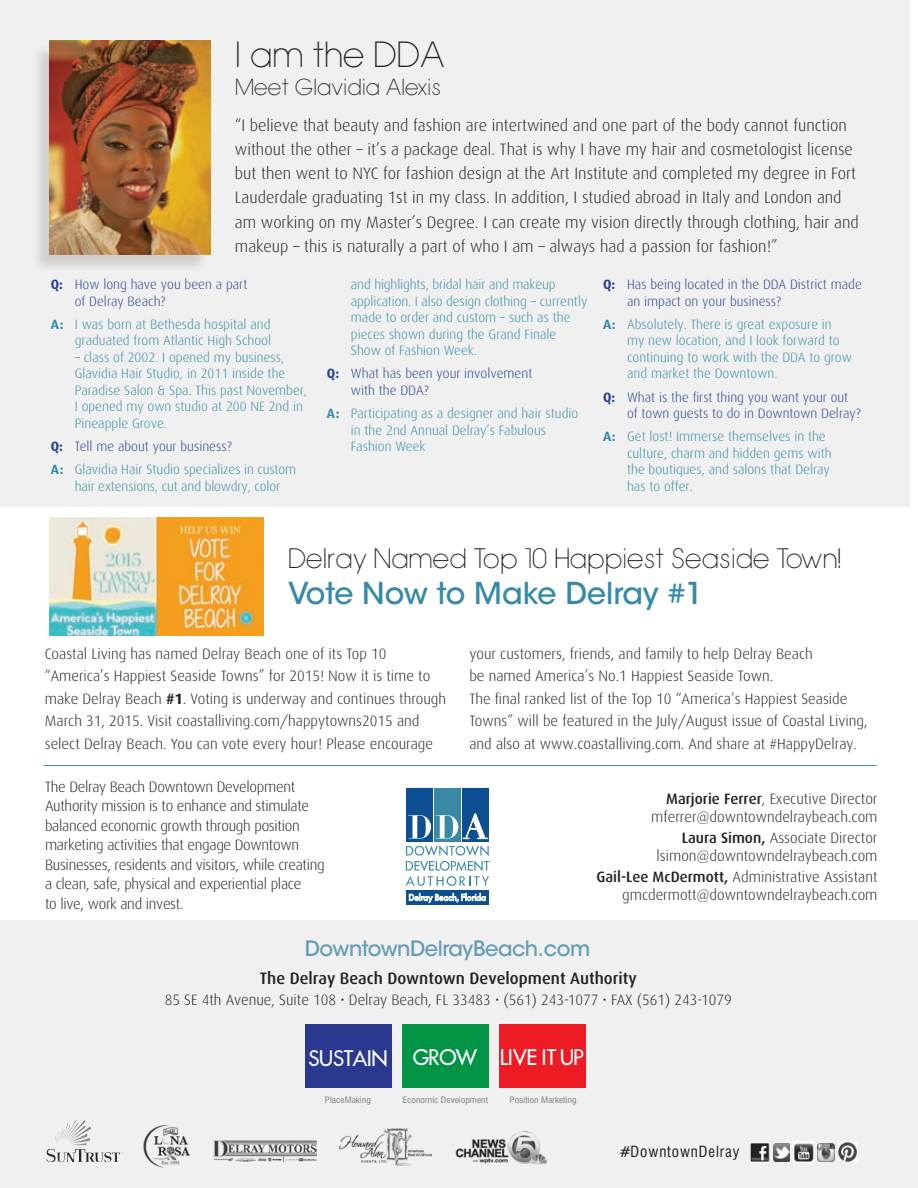
<style>
.page{position:relative;width:918px;height:1188px;background:#fff}
.page>*{position:absolute;margin:0;border:0;box-sizing:border-box;transform-origin:0 0}
.t1{font:33px "Avant Garde X Light";color:#231f20}
.t2{font:30px "ITC Avant Garde MM 445 750";letter-spacing:-.005em;color:#368aa8}
.t3{font:25.5px "Avant Garde X Light";color:#231f20}
.t4{font:25.2px "LTC Twentieth Century Pro";letter-spacing:-.04em;color:#fff}
.t5{font:21px "ITC Avant Garde MM 445 750";letter-spacing:-.02em;color:#649cb6}
.t6{font:21px "Avant Garde X Light";color:#231f20}
.t7{font:300 16.5px/24px "Dax";color:#231f20}
.t8{font:500 16.5px "Dax";color:#231f20}
.t9{font:300 15px/22.5px "Dax";color:#231f20;text-align:right}
.t10{font:300 15px/19.5px "Dax";letter-spacing:-.02em;color:#231f20}
.t11{font:condensed 15px "Swiss 721 BT";letter-spacing:.06em;color:#231f20}
.t12{font:300 13.5px/16.5px "Dax";color:#368aa8}
.t13{font:300 13.5px/16.5px "Dax";color:#25408f}
.t14{font:condensed 8.55px "Swiss 721 BT";color:#808285;scale:1.11 1}
.s1{font-weight:700}
.s2{font-weight:700;color:#25408f}
.s3{color:#25408f}
.s4{font-weight:500}
</style>
<div class="page">
<div style="left:0;top:0;width:910px;height:507px;background:#f0f0f0"></div>
<div style="left:0;top:921px;width:918px;height:267px;background:#f0f0f0"></div>
<svg style="left:406px;top:845px;width:84px;height:41px"></svg>
<div style="left:406px;top:788px;width:27px;height:54px;background:#0e4f93"></div>
<div style="left:406px;top:890px;width:83px;height:15px;background:#0e4f93"></div>
<div style="left:434px;top:788px;width:27px;height:54px;background:#3988a6"></div>
<div style="left:462px;top:788px;width:27px;height:54px;background:#0e4f93"></div>
<svg style="left:409px;top:893px;width:76px;height:10px"></svg>
<svg style="left:408px;top:814px;width:80px;height:25px"></svg>
<div style="left:32px;top:44px;width:177px;height:229px;background:#231f20;opacity:.15"></div>
<img style="left:49px;top:41px;width:161px;height:214px">
<div style="left:402px;top:1025px;width:87px;height:63px;background:#009444"></div>
<div style="left:305px;top:1025px;width:87px;height:63px;background:#2a3890"></div>
<div style="left:499px;top:1025px;width:86px;height:63px;background:#ed1c24"></div>
<img style="left:49px;top:517px;width:215px;height:119px">
<img style="left:751px;top:1143px;width:18px;height:20px">
<img style="left:774px;top:1144px;width:16px;height:17px">
<img style="left:794px;top:1141px;width:19px;height:22px">
<img style="left:817px;top:1144px;width:17px;height:17px">
<img style="left:838px;top:1143px;width:19px;height:18px">
<img style="left:143px;top:1125px;width:48px;height:43px">
<img style="left:456px;top:1130px;width:90px;height:34px">
<img style="left:212px;top:1141px;width:105px;height:22px">
<img style="left:340px;top:1129px;width:91px;height:37px">
<img style="left:61px;top:1120px;width:30px;height:21px">
<hr style="left:44px;top:765px;width:833px;height:1px;background:#368aa8">
<h1 class="t1" style="left:235px;top:34px;width:211px">I am the DDA</h1>
<h3 class="t6" style="left:235px;top:74px;width:207px">Meet Glavidia Alexis</h3>
<p class="t7" style="left:235px;top:114px;width:625px">“I believe that beauty and fashion are intertwined and one part of the body cannot function without the other – it’s a package deal. That is why I have my hair and cosmetologist license but then went to NYC for fashion design at the Art Institute and completed my degree in Fort Lauderdale graduating 1st in my class. In addition, I studied abroad in Italy and London and am working on my Master’s Degree. I can create my vision directly through clothing, hair and makeup – this is naturally a part of who I am – always had a passion for fashion!”</p>
<p class="t13" style="left:75px;top:276px;width:174px;text-indent:-24px"><span class="s1">Q:</span> How long have you been a part of Delray Beach?</p>
<p class="t12" style="left:51px;top:316px;width:222px;text-align:right"><span class="s1">A:</span> I was born at Bethesda hospital and graduated from Atlantic High School</p>
<p class="t12" style="left:75px;top:349px;width:234px">– class of 2002. I opened my business, Glavidia Hair Studio, in 2011 inside the Paradise Salon &amp; Spa. This past November, I opened my own studio at 200 NE 2nd in Pineapple Grove.</p>
<p class="t12" style="left:51px;top:435px;width:247px;line-height:23.2px"><span class="s2">Q:</span> <span class="s3">Tell me about your business?<br></span><span class="s1">A:</span> Glavidia Hair Studio specializes in custom</p>
<p class="t12" style="left:75px;top:478px;width:207px">hair extensions, cut and blowdry, color</p>
<p class="t12" style="left:351px;top:276px;width:238px">and highlights, bridal hair and makeup application. I also design clothing – currently made to order and custom – such as the pieces shown during the Grand Finale Show of Fashion Week.</p>
<p class="t13" style="left:351px;top:366px;width:183px;text-indent:-24px"><span class="s1">Q:</span> What has been your involvement with the DDA?</p>
<p class="t12" style="left:351px;top:405px;width:229px;text-indent:-24px"><span class="s1">A:</span> Participating as a designer and hair studio in the 2nd Annual Delray’s Fabulous<br>Fashion Week</p>
<p class="t13" style="left:627px;top:276px;width:236px;text-indent:-24px"><span class="s1">Q:</span> Has being located in the DDA District made an impact on your business?</p>
<p class="t12" style="left:627px;top:316px;width:226px;text-indent:-24px"><span class="s1">A:</span> Absolutely. There is great exposure in my new location, and I look forward to continuing to work with the DDA to grow and market the Downtown.</p>
<p class="t13" style="left:627px;top:389px;width:235px;text-indent:-24px"><span class="s1">Q:</span> What is the first thing you want your out of town guests to do in Downtown Delray?</p>
<p class="t12" style="left:627px;top:429px;width:206px;text-indent:-24px"><span class="s1">A:</span> Get lost! Immerse themselves in the culture, charm and hidden gems with the boutiques, and salons that Delray has to offer.</p>
<h3 class="t3" style="left:288px;top:543px;width:555px">Delray Named Top 10 Happiest Seaside Town!</h3>
<h2 class="t2" style="left:288px;top:576px;width:417px">Vote Now to Make Delray #1</h2>
<p class="t9" style="left:45px;top:643px;width:403px;text-align:left">Coastal Living has named Delray Beach one of its Top 10 “America’s Happiest Seaside Towns” for 2015! Now it is time to make Delray Beach <span class="s1">#1</span>. Voting is underway and continues through March 31, 2015. Visit coastalliving.com/happytowns2015 and select Delray Beach. You can vote every hour! Please encourage</p>
<p class="t9" style="left:469px;top:643px;width:400px;text-align:left">your customers, friends, and family to help Delray Beach<br>be named America’s No.1 Happiest Seaside Town.<br>The final ranked list of the Top 10 “America’s Happiest Seaside Towns” will be featured in the July/August issue of Coastal Living, and also at www.coastalliving.com. And share at #HappyDelray.</p>
<p class="t10" style="left:45px;top:777px;width:281px">The Delray Beach Downtown Development Authority mission is to enhance and stimulate balanced economic growth through position marketing activities that engage Downtown Businesses, residents and visitors, while creating a clean, safe, physical and experiential place<br>to live, work and invest.</p>
<p class="t9" style="left:651px;top:790px;width:228px;line-height:18px"><span class="s4">Marjorie Ferrer</span>, Executive Director mferrer@downtowndelraybeach.com</p>
<p class="t9" style="left:657px;top:829px;width:222px;line-height:18px"><span class="s4">Laura Simon,</span> Associate Director lsimon@downtowndelraybeach.com</p>
<p class="t9" style="left:596px;top:868px;width:283px;line-height:18px"><span class="s4">Gail-Lee McDermott,</span> Administrative Assistant gmcdermott@downtowndelraybeach.com</p>
<h3 class="t5" style="left:305px;top:936px;width:287px">DowntownDelrayBeach.com</h3>
<p class="t8" style="left:260px;top:969px;width:378px">The Delray Beach Downtown Development Authority</p>
<p class="t9" style="left:165px;top:989px;width:568px">85 SE 4th Avenue, Suite 108 • Delray Beach, FL 33483 • (561) 243-1077 • FAX (561) 243-1079</p>
<h3 class="t4" style="left:412px;top:1043px;width:67px">GROW</h3>
<h3 class="t4" style="left:308px;top:1044px;width:82px">SUSTAIN</h3>
<h3 class="t4" style="left:500px;top:1043px;width:86px">LIVE ITUP</h3>
<p class="t14" style="left:325px;top:1094px;width:43px">PlaceMaking</p>
<p class="t14" style="left:403px;top:1094px;width:78px">Economic Development</p>
<p class="t14" style="left:510px;top:1094px;width:62px">Position Marketing</p>
<p class="t11" style="left:619px;top:1143px;width:121px">#DowntownDelray</p>
</div>
